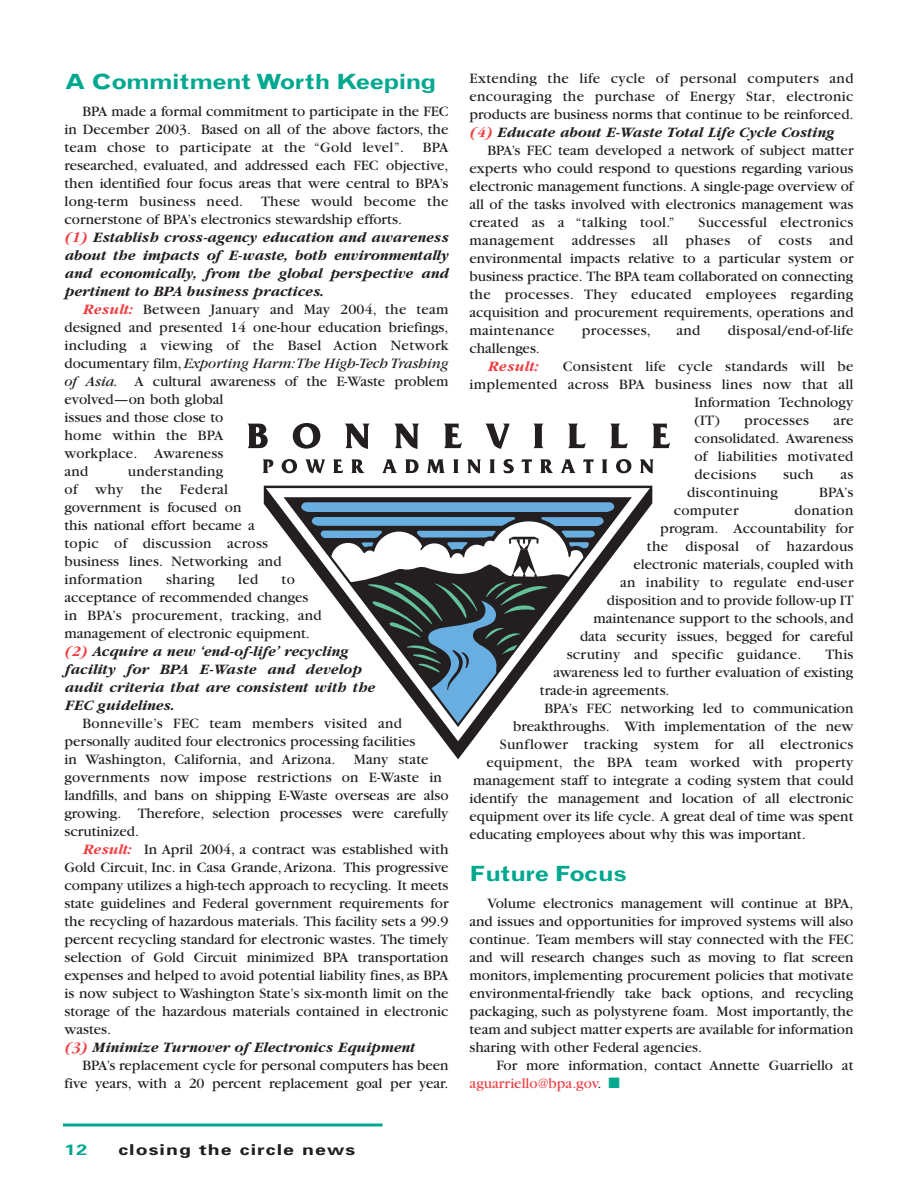
<style>
.page{position:relative;width:918px;height:1188px;background:#fff}
.page>*{position:absolute;margin:0;border:0;box-sizing:border-box;transform-origin:0 0}
.t1{font:700 21px "Grotesque";letter-spacing:-.04em;color:#00a890;scale:1.2 1}
.t2{font:15px/18px "Garamond";color:#231f20}
.t3{font:15px "Garamond";letter-spacing:.02em;color:#231f20}
.t4{font:italic 700 15px/18px "Garamond";color:#231f20}
.t5{font:700 15px "Univers";letter-spacing:.055em;color:#231f20;scale:1.3 1}
.t6{font:italic 700 15px "Garamond";letter-spacing:.02em;color:#ef3e42}
.t7{font:700 15px "Univers";color:#00a890;scale:1.3 1}
.s1{font-weight:700;font-style:italic;color:#ef3e42}
.s2{font-weight:700;font-style:italic}
.s3{font-style:italic}
.s4{font-weight:400;font-style:normal}
.s5{color:#ef3e42}
.s6{color:#00a890}
</style>
<div class="page">
<hr style="left:63px;top:1124px;width:319px;height:2px;background:#00a890">
<svg style="left:247px;top:423px;width:422px;height:337px"></svg>
<svg style="left:264px;top:486px;width:388px;height:273px"></svg>
<svg style="left:266px;top:488px;width:384px;height:253px"></svg>
<svg style="left:284px;top:497px;width:348px;height:230px"></svg>
<svg style="left:301px;top:502px;width:313px;height:221px"></svg>
<svg style="left:263px;top:459px;width:10px;height:14px"></svg>
<svg style="left:282px;top:459px;width:15px;height:14px"></svg>
<svg style="left:305px;top:459px;width:20px;height:14px"></svg>
<svg style="left:333px;top:459px;width:10px;height:14px"></svg>
<svg style="left:351px;top:459px;width:14px;height:14px"></svg>
<svg style="left:382px;top:459px;width:15px;height:14px"></svg>
<svg style="left:405px;top:459px;width:14px;height:14px"></svg>
<svg style="left:427px;top:459px;width:18px;height:14px"></svg>
<svg style="left:453px;top:459px;width:6px;height:14px"></svg>
<svg style="left:467px;top:459px;width:14px;height:14px"></svg>
<svg style="left:489px;top:459px;width:6px;height:14px"></svg>
<svg style="left:503px;top:459px;width:11px;height:14px"></svg>
<svg style="left:521px;top:459px;width:11px;height:14px"></svg>
<svg style="left:540px;top:459px;width:13px;height:14px"></svg>
<svg style="left:561px;top:459px;width:14px;height:14px"></svg>
<svg style="left:583px;top:459px;width:11px;height:14px"></svg>
<svg style="left:602px;top:459px;width:5px;height:14px"></svg>
<svg style="left:616px;top:459px;width:15px;height:14px"></svg>
<svg style="left:640px;top:459px;width:14px;height:14px"></svg>
<svg style="left:248px;top:424px;width:20px;height:24px"></svg>
<svg style="left:293px;top:423px;width:27px;height:26px"></svg>
<svg style="left:345px;top:424px;width:25px;height:25px"></svg>
<svg style="left:394px;top:424px;width:25px;height:25px"></svg>
<svg style="left:444px;top:423px;width:18px;height:25px"></svg>
<svg style="left:485px;top:424px;width:25px;height:25px"></svg>
<svg style="left:533px;top:424px;width:10px;height:24px"></svg>
<svg style="left:568px;top:424px;width:18px;height:24px"></svg>
<svg style="left:610px;top:424px;width:18px;height:24px"></svg>
<svg style="left:652px;top:423px;width:18px;height:25px"></svg>
<h1 class="t1" style="left:64px;top:73px;width:311px">A Commitment Worth Keeping</h1>
<p class="t2" style="left:64px;top:103px;width:386px;text-indent:18px">BPA made a formal commitment to participate in the FEC in December 2003. Based on all of the above factors, the team chose to participate at the “Gold level”. BPA researched, evaluated, and addressed each FEC objective, then identified four focus areas that were central to BPA’s long-term business need. These would become the cornerstone of BPA’s electronics stewardship efforts.<br><span class="s1">(1)</span> <span class="s2">Establish cross-agency education and awareness about the impacts of E-waste, both environmentally and economically, from the global perspective and pertinent to BPA business practices.</span></p>
<p class="t2" style="left:64px;top:301px;width:386px;text-indent:18px"><span class="s1">Result:</span> Between January and May 2004, the team designed and presented 14 one-hour education briefings, including a viewing of the Basel Action Network documentary film,<span class="s3">Exporting Harm:The High-Tech Trashing of Asia.</span> A cultural awareness of the E-Waste problem evolved—on both global<br>issues and those close to<br>home within the BPA<br>workplace. Awareness<br>and</p>
<p class="t2" style="left:64px;top:463px;width:219px;text-indent:63px">understanding<br>of why the Federal government is focused on<br>this national effort became a topic of discussion across business lines. Networking and information</p>
<p class="t3" style="left:166px;top:574px;width:50px">sharing</p>
<p class="t2" style="left:238px;top:571px;width:22px">led</p>
<p class="t4" style="left:64px;top:571px;width:312px;text-indent:217px"><span class="s4">to<br>acceptance of recommended changes<br>in BPA’s procurement, tracking, and management of electronic equipment.<br></span><span class="s5">(2)</span> Acquire a new ‘end-of-life’ recycling facility for BPA E-Waste and develop audit criteria that are consistent with the<br>FEC guidelines.</p>
<p class="t2" style="left:64px;top:715px;width:386px;text-indent:18px">Bonneville’s FEC team members visited and personally audited four electronics processing facilities<br>in Washington, California, and Arizona. Many state governments now impose restrictions on E-Waste in landfills, and bans on shipping E-Waste overseas are also growing. Therefore, selection processes were carefully scrutinized.</p>
<p class="t2" style="left:64px;top:841px;width:386px;text-indent:18px"><span class="s1">Result:</span> In April 2004, a contract was established with Gold Circuit, Inc. in Casa Grande,Arizona. This progressive company utilizes a high-tech approach to recycling. It meets state guidelines and Federal government requirements for the recycling of hazardous materials. This facility sets a 99.9 percent recycling standard for electronic wastes. The timely selection of Gold Circuit minimized BPA transportation expenses and helped to avoid potential liability fines, as BPA is now subject to Washington State’s six-month limit on the storage of the hazardous materials contained in electronic wastes.<br><span class="s1">(3)</span> <span class="s2">Minimize Turnover of Electronics Equipment</span></p>
<p class="t2" style="left:64px;top:1057px;width:386px;text-align:right">BPA’s replacement cycle for personal computers has been five years, with a 20 percent replacement goal per year.</p>
<p class="t2" style="left:470px;top:71px;width:386px;text-align:justify">Extending the life cycle of personal computers and encouraging the purchase of Energy Star‚ electronic products are business norms that continue to be reinforced. <span class="s1">(4)</span> <span class="s2">Educate about E-Waste Total Life Cycle Costing</span></p>
<p class="t2" style="left:470px;top:143px;width:386px;text-align:justify;text-indent:18px">BPA’s FEC team developed a network of subject matter experts who could respond to questions regarding various electronic management functions. A single-page overview of all of the tasks involved with electronics management was created as a “talking tool.”</p>
<p class="t2" style="left:470px;top:215px;width:386px;text-align:justify;text-indent:229px">Successful electronics management addresses all phases of costs and environmental impacts relative to a particular system or business practice. The BPA team collaborated on connecting the processes. They educated employees regarding acquisition and procurement requirements, operations and maintenance</p>
<p class="t3" style="left:582px;top:325px;width:70px">processes,</p>
<p class="t2" style="left:676px;top:323px;width:25px">and</p>
<p class="t3" style="left:728px;top:325px;width:127px">disposal/end-of-life</p>
<p class="t2" style="left:470px;top:341px;width:72px">challenges.</p>
<p class="t6" style="left:488px;top:361px;width:52px">Result:</p>
<p class="t3" style="left:563px;top:361px;width:292px">Consistent life cycle standards will be</p>
<p class="t3" style="left:470px;top:379px;width:386px">implemented across BPA business lines now that all</p>
<p class="t2" style="left:694px;top:395px;width:160px">Information Technology</p>
<p class="t2" style="left:694px;top:413px;width:27px">(IT)</p>
<p class="t3" style="left:744px;top:415px;width:66px">processes</p>
<p class="t2" style="left:694px;top:413px;width:161px;text-align:justify;text-indent:139px">are consolidated. Awareness of liabilities motivated decisions</p>
<p class="t2" style="left:783px;top:467px;width:32px">such</p>
<p class="t2" style="left:841px;top:467px;width:14px">as</p>
<p class="t3" style="left:687px;top:487px;width:93px">discontinuing</p>
<p class="t2" style="left:819px;top:485px;width:36px">BPA’s</p>
<p class="t3" style="left:674px;top:505px;width:66px">computer</p>
<p class="t3" style="left:794px;top:505px;width:61px">donation</p>
<p class="t2" style="left:660px;top:521px;width:195px">program. Accountability for</p>
<p class="t3" style="left:647px;top:541px;width:208px">the disposal of hazardous</p>
<p class="t2" style="left:634px;top:557px;width:221px">electronic materials, coupled with</p>
<p class="t3" style="left:620px;top:577px;width:235px">an inability to regulate end-user</p>
<p class="t2" style="left:607px;top:593px;width:248px">disposition and to provide follow-up IT</p>
<p class="t2" style="left:593px;top:611px;width:262px">maintenance support to the schools, and</p>
<p class="t2" style="left:580px;top:629px;width:275px">data security issues, begged for careful</p>
<p class="t3" style="left:567px;top:649px;width:236px">scrutiny and specific guidance.</p>
<p class="t2" style="left:825px;top:647px;width:30px">This</p>
<p class="t2" style="left:553px;top:665px;width:302px">awareness led to further evaluation of existing</p>
<p class="t2" style="left:540px;top:683px;width:131px">trade-in agreements.</p>
<p class="t2" style="left:545px;top:701px;width:310px">BPA’s FEC networking led to communication</p>
<p class="t2" style="left:513px;top:719px;width:342px">breakthroughs. With implementation of the new</p>
<p class="t3" style="left:500px;top:739px;width:355px">Sunflower tracking system for all electronics</p>
<p class="t3" style="left:487px;top:757px;width:369px">equipment, the BPA team worked with property</p>
<p class="t2" style="left:473px;top:773px;width:382px">management staff to integrate a coding system that could</p>
<p class="t2" style="left:470px;top:791px;width:386px">identify the management and location of all electronic</p>
<p class="t2" style="left:470px;top:809px;width:386px">equipment over its life cycle. A great deal of time was spent</p>
<p class="t2" style="left:470px;top:827px;width:338px">educating employees about why this was important.</p>
<h1 class="t1" style="left:470px;top:866px;width:133px">Future Focus</h1>
<p class="t2" style="left:470px;top:896px;width:386px;text-align:justify;text-indent:18px">Volume electronics management will continue at BPA, and issues and opportunities for improved systems will also continue. Team members will stay connected with the FEC and will research changes such as moving to flat screen monitors, implementing procurement policies that motivate environmental-friendly take back options, and recycling packaging, such as polystyrene foam. Most importantly, the team and subject matter experts are available for information sharing with other Federal agencies.</p>
<p class="t2" style="left:470px;top:1058px;width:386px;text-indent:27px">For more information, contact Annette Guarriello at <span class="s5">aguarriello@bpa.gov</span>. <span class="s6">■</span></p>
<p class="t7" style="left:64px;top:1144px;width:19px">12</p>
<p class="t5" style="left:118px;top:1144px;width:184px">closing the circle news</p>
</div>
